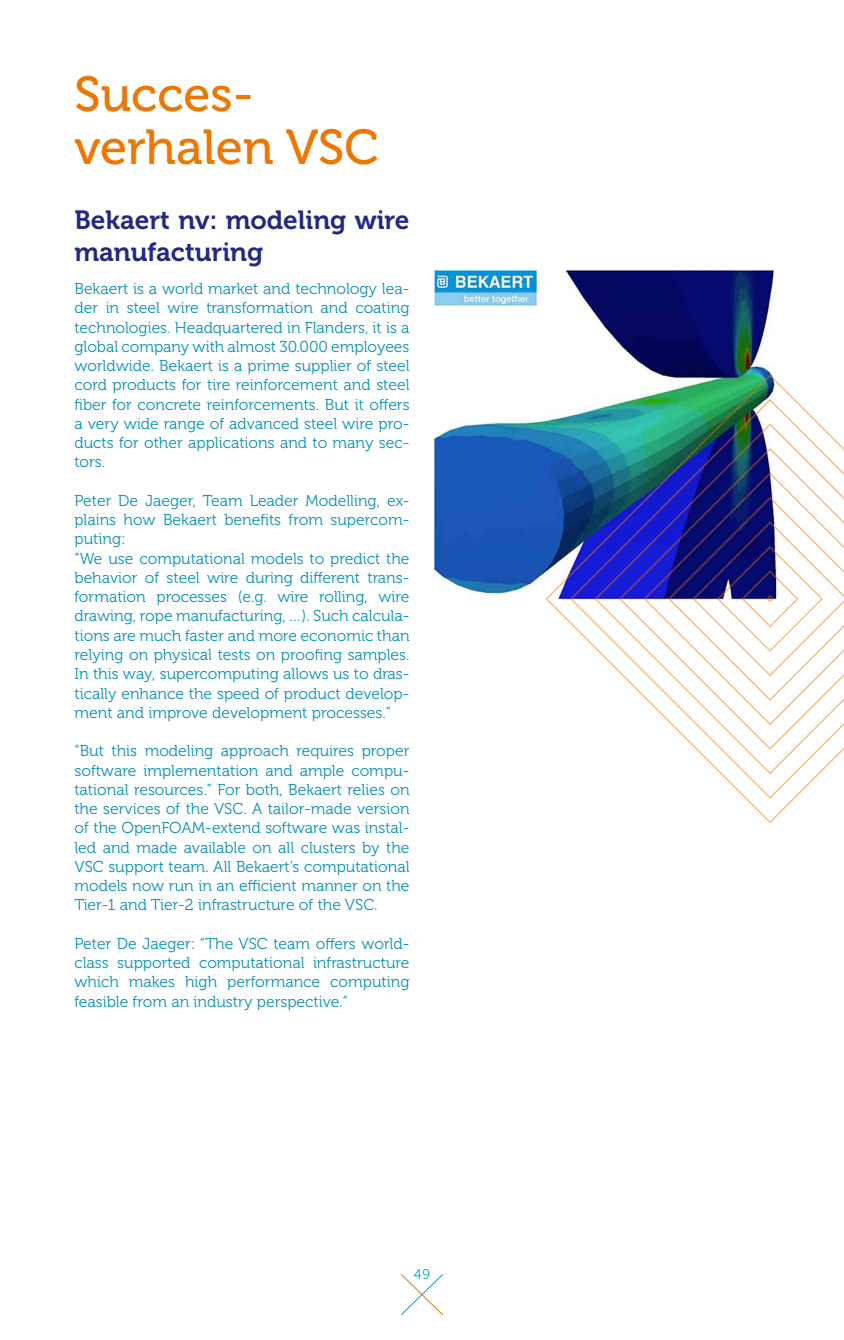
<style>
.page{position:relative;width:844px;height:1340px;background:#fff}
.page>*{position:absolute;margin:0;border:0;box-sizing:border-box;transform-origin:0 0}
.t1{font:49px/52.5px "Museo 500";color:#ed7703}
.t2{font:26.25px/31.5px "Museo 700";color:#222983}
.t3{font:15.75px/19.2px "Museo 300";color:#0c91b4;text-align:justify}
.t4{font:14px "Museo Sans 300";color:#0ca1c6}
</style>
<div class="page">
<svg style="left:401px;top:1274px;width:42px;height:41px"></svg>
<img style="left:434px;top:269px;width:344px;height:330px">
<svg style="left:769px;top:363px;width:74px;height:461px"></svg>
<img style="left:530px;top:360px;width:239px;height:239px">
<svg style="left:546px;top:599px;width:223px;height:223px"></svg>
<h1 class="t1" style="left:74px;top:69px;width:306px">Succes&shy;verhalen VSC</h1>
<h2 class="t2" style="left:74px;top:205px;width:336px">Bekaert nv: modeling wire manufacturing</h2>
<p class="t3" style="left:74px;top:279px;width:336px">Bekaert is a world market and technology lea&shy;der in steel wire transformation and coating technologies. Headquartered in Flanders, it is a global company with almost 30.000 employees worldwide. Bekaert is a prime supplier of steel cord products for tire reinforcement and steel fiber for concrete reinforcements. But it offers a very wide range of advanced steel wire pro&shy;ducts for other applications and to many sec&shy;tors.</p>
<p class="t3" style="left:74px;top:491px;width:336px;text-align:left">Peter De Jaeger, Team Leader Modelling, ex&shy;plains how Bekaert benefits from supercom&shy;puting:<br>“We use computational models to predict the behavior of steel wire during different trans&shy;formation processes (e.g. wire rolling, wire drawing, rope manufacturing, …). Such calcula&shy;tions are much faster and more economic than relying on physical tests on proofing samples.<br>In this way, supercomputing allows us to dras&shy;tically enhance the speed of product develop&shy;ment and improve development processes.”</p>
<p class="t3" style="left:74px;top:741px;width:336px">“But this modeling approach requires proper software implementation and ample compu&shy;tational resources.” For both, Bekaert relies on the services of the VSC. A tailor-made version of the OpenFOAM-extend software was instal&shy;led and made available on all clusters by the VSC support team. All Bekaert’s computational models now run in an efficient manner on the Tier-1 and Tier-2 infrastructure of the VSC.</p>
<p class="t3" style="left:74px;top:934px;width:336px">Peter De Jaeger: “The VSC team offers world&shy;class supported computational infrastructure which makes high performance computing feasible from an industry perspective.”</p>
<p class="t4" style="left:413px;top:1266px;width:18px">49</p>
</div>
